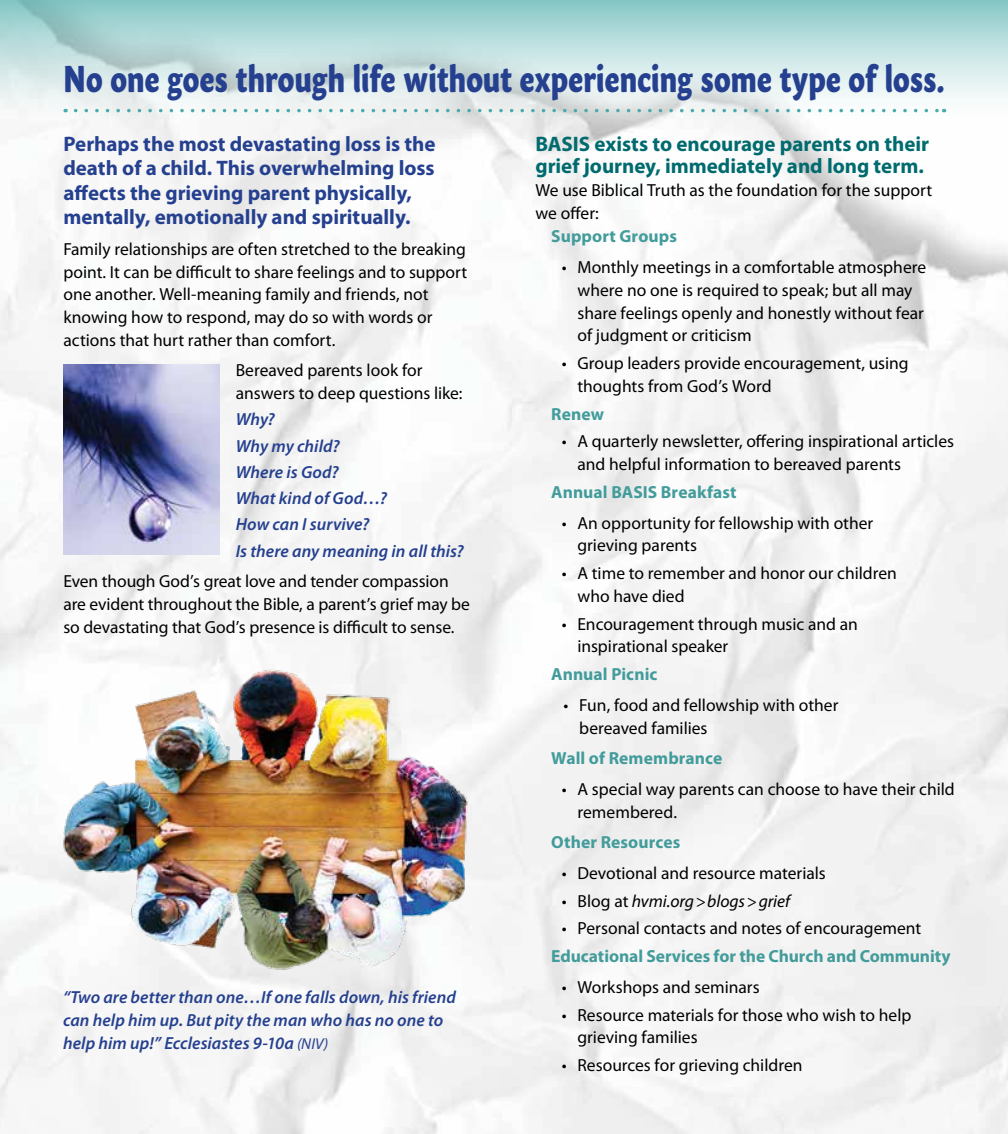
<style>
.page{position:relative;width:1008px;height:1134px;background:#fff}
.page>*{position:absolute;margin:0;border:0;box-sizing:border-box;transform-origin:0 0}
.t1{font:900 37.1px "Sharik Sans";letter-spacing:.005em;color:#25408f;scale:.8 1}
.t2{font:700 21px/24.5px "Myriad Pro";color:#25408f}
.t3{font:700 21px/22.8px "Myriad Pro";color:#006b6e}
.t4{font:17.5px/22.8px "Myriad Pro";color:#000}
.t5{font:italic 600 17.5px/26.2px "Myriad Pro";letter-spacing:.005em;color:#25408f}
.t6{font:700 17.5px "Myriad Pro";letter-spacing:.005em;color:#429c9b}
.t7{font:italic 17.5px "Myriad Pro";color:#000}
.s1{font-weight:400;font-size:15.75px}
.s2{font-style:normal}
</style>
<div class="page">
<img style="left:0;top:119px;width:1008px;height:1015px">
<svg style="left:0;top:0;width:1008px;height:119px;background:#c4e0e0"></svg>
<img style="left:63px;top:365px;width:157px;height:190px">
<svg style="left:76px;top:109px;width:862px;height:3px"></svg>
<img style="left:47px;top:668px;width:436px;height:304px">
<h1 class="t1" style="left:63px;top:52px;width:1104px">No one goes through life without experiencing some type of loss.</h1>
<p class="t2" style="left:63px;top:131px;width:374px">Perhaps the most devastating loss is the death of a child. This overwhelming loss affects the grieving parent physically, mentally, emotionally and spiritually.</p>
<p class="t4" style="left:63px;top:237px;width:405px">Family relationships are often stretched to the breaking point. It can be difficult to share feelings and to support one another. Well-meaning family and friends, not knowing how to respond, may do so with words or actions that hurt rather than comfort.</p>
<p class="t4" style="left:236px;top:359px;width:228px">Bereaved parents look for answers to deep questions like:</p>
<p class="t5" style="left:236px;top:406px;width:230px">Why?<br>Why my child?<br>Where is God?<br>What kind of God…?<br>How can I survive?<br>Is there any meaning in all this?</p>
<p class="t4" style="left:63px;top:570px;width:408px">Even though God’s great love and tender compassion are evident throughout the Bible, a parent’s grief may be so devastating that God’s presence is difficult to sense.</p>
<p class="t5" style="left:63px;top:986px;width:394px;line-height:22.8px">“Two are better than one…If one falls down, his friend can help him up. But pity the man who has no one to help him up!” Ecclesiastes 9-10a <span class="s1">(NIV)</span></p>
<p class="t3" style="left:536px;top:132px;width:395px">BASIS exists to encourage parents on their grief journey, immediately and long term.</p>
<p class="t4" style="left:536px;top:179px;width:398px">We use Biblical Truth as the foundation for the support we offer:</p>
<p class="t6" style="left:551px;top:225px;width:127px">Support Groups</p>
<p class="t4" style="left:577px;top:255px;width:350px;text-indent:-16px">• Monthly meetings in a comfortable atmosphere where no one is required to speak; but all may share feelings openly and honestly without fear of judgment or criticism</p>
<p class="t4" style="left:577px;top:352px;width:333px;text-indent:-16px">• Group leaders provide encouragement, using thoughts from God’s Word</p>
<p class="t6" style="left:551px;top:402px;width:54px">Renew</p>
<p class="t4" style="left:577px;top:430px;width:378px;text-indent:-16px">• A quarterly newsletter, offering inspirational articles and helpful information to bereaved parents</p>
<p class="t6" style="left:551px;top:481px;width:187px">Annual BASIS Breakfast</p>
<p class="t4" style="left:577px;top:511px;width:297px;text-indent:-16px">• An opportunity for fellowship with other grieving parents</p>
<p class="t4" style="left:577px;top:562px;width:321px;text-indent:-16px">• A time to remember and honor our children who have died</p>
<p class="t4" style="left:577px;top:612px;width:282px;text-indent:-16px">• Encouragement through music and an inspirational speaker</p>
<p class="t6" style="left:551px;top:663px;width:108px">Annual Picnic</p>
<p class="t4" style="left:579px;top:693px;width:261px;text-indent:-16px">• Fun, food and fellowship with other bereaved families</p>
<p class="t6" style="left:551px;top:747px;width:173px">Wall of Remembrance</p>
<p class="t4" style="left:577px;top:777px;width:379px;text-indent:-16px">• A special way parents can choose to have their child remembered.</p>
<p class="t6" style="left:551px;top:831px;width:131px">Other Resources</p>
<p class="t4" style="left:562px;top:861px;width:266px">• Devotional and resource materials</p>
<p class="t7" style="left:562px;top:890px;width:230px"><span class="s2">• Blog at</span> hvmi.org&gt;blogs&gt;grief</p>
<p class="t4" style="left:562px;top:917px;width:361px">• Personal contacts and notes of encouragement</p>
<p class="t6" style="left:551px;top:945px;width:401px">Educational Services for the Church and Community</p>
<p class="t4" style="left:562px;top:975px;width:200px">• Workshops and seminars</p>
<p class="t4" style="left:577px;top:1003px;width:335px;text-indent:-16px">• Resource materials for those who wish to help grieving families</p>
<p class="t4" style="left:562px;top:1054px;width:242px">• Resources for grieving children</p>
</div>
